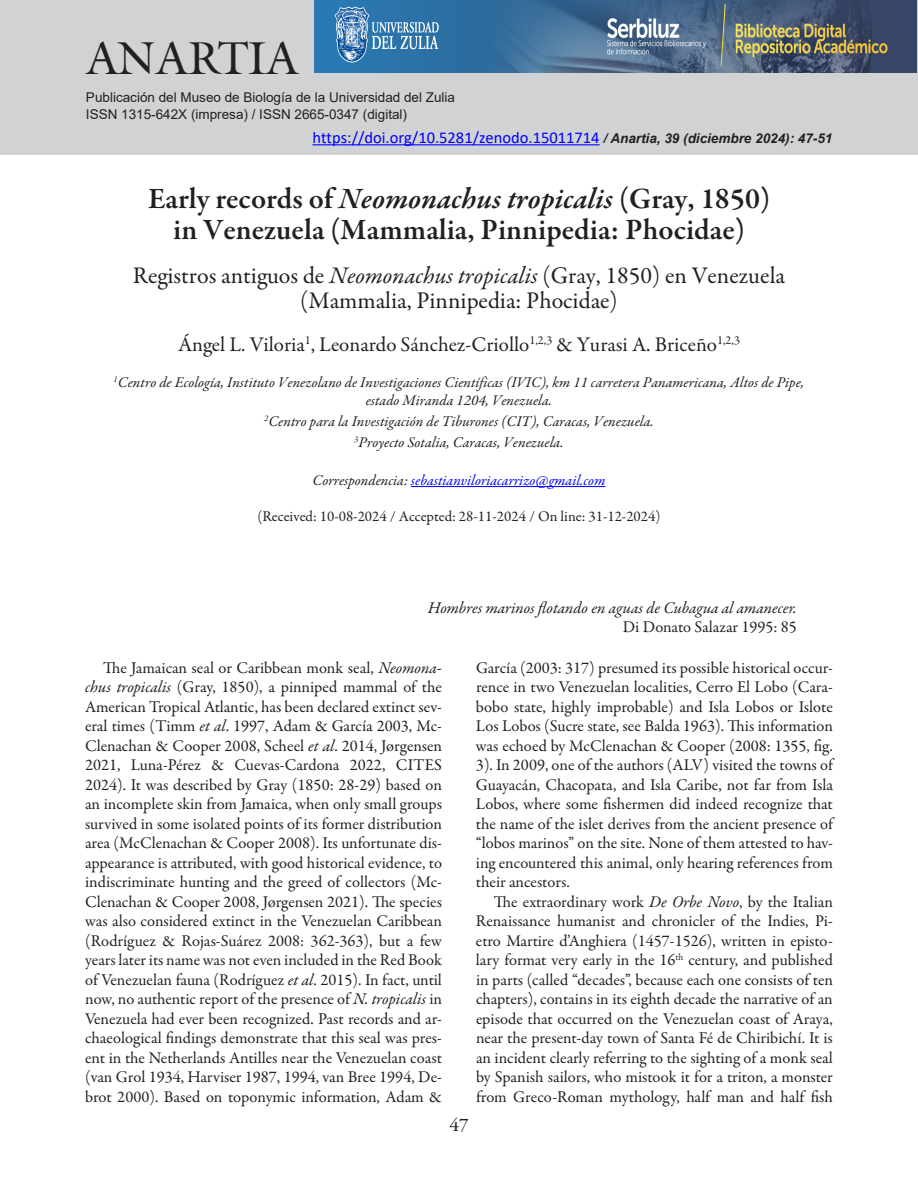
<style>
.page{position:relative;width:918px;height:1188px;background:#fff}
.page>*{position:absolute;margin:0;border:0;box-sizing:border-box;transform-origin:0 0}
.arriba_identi{font:45px "Galliard IT Cby BT";color:#231f20}
.titulos{font:600 30px/31.5px "Garamond Premr Pro";color:#231f20;text-align:center}
.titu-INGLES{font:24px/25.5px "Garamond Premr Pro";color:#231f20;text-align:center}
.autores{font:21px "Garamond Premr Pro";color:#231f20}
.t1{font:19.5px "Garamond Premr Pro";color:#231f20}
.body_inglés{font:16.5px/19.5px "Garamond Premr Pro";letter-spacing:-.005em;color:#231f20;text-align:justify}
.arriba_identi-3{font:16.5px "Calibri";color:#00f}
.body_inglés-2{font:italic 16.5px "Garamond Premr Pro";color:#231f20}
.aut-sit_CERRADO{font:italic 15px/18px "Garamond Premr Pro";color:#231f20;text-align:center}
.recibido{font:15px "Garamond Premr Pro";color:#231f20}
.autores_sitio{font:italic 15px "Garamond Premr Pro";color:#00f}
.autores_sitio-2{font:italic 15px "Garamond Premr Pro";color:#231f20}
.arriba_identi-2{font:13.5px "Arial";color:#231f20}
.s1{font-family:"Arial";font-weight:700;font-style:italic;font-size:13.5px;color:#231f20}
.s2{font-style:italic}
.s3{color:#231f20}
</style>
<div class="page">
<div style="left:0;top:0;width:918px;height:155px;background:#d1d2d4"></div>
<hr style="left:312px;top:144px;width:288px;height:1px;background:#00f">
<hr style="left:411px;top:486px;width:194px;height:1px;background:#00f">
<img style="left:314px;top:0;width:602px;height:73px">
<p class="arriba_identi" style="left:86px;top:29px;width:214px">ANARTIA</p>
<p class="arriba_identi-2" style="left:86px;top:88px;width:371px">Publicación del Museo de Biología de la Universidad del Zulia</p>
<p class="arriba_identi-2" style="left:86px;top:105px;width:323px">ISSN 1315-642X (impresa) / ISSN 2665-0347 (digital)</p>
<p class="arriba_identi-3" style="left:312px;top:126px;width:522px">https://doi.org/10.5281/zenodo.15011714 <span class="s1">/ Anartia, 39 (diciembre 2024): 47-51</span></p>
<p class="titulos" style="left:148px;top:183px;width:623px">Early records of <span class="s2">Neomonachus tropicalis</span> (Gray, 1850) in Venezuela (Mammalia, Pinnipedia: Phocidae)</p>
<p class="titu-INGLES" style="left:133px;top:263px;width:654px">Registros antiguos de <span class="s2">Neomonachus tropicalis</span> (Gray, 1850) en Venezuela (Mammalia, Pinnipedia: Phocidae)</p>
<p class="autores" style="left:178px;top:332px;width:563px">Ángel L. Viloria<sup>1</sup>, Leonardo Sánchez-Criollo<sup>1,2,3</sup> &amp; Yurasi A. Briceño<sup>1,2,3</sup></p>
<p class="aut-sit_CERRADO" style="left:114px;top:374px;width:692px"><sup>1</sup>Centro de Ecología, Instituto Venezolano de Investigaciones Científicas (IVIC), km 11 carretera Panamericana, Altos de Pipe, estado Miranda 1204, Venezuela.</p>
<p class="aut-sit_CERRADO" style="left:264px;top:413px;width:391px"><sup>2</sup>Centro para la Investigación de Tiburones (CIT), Caracas, Venezuela.</p>
<p class="autores_sitio-2" style="left:354px;top:433px;width:211px"><sup>3</sup>Proyecto Sotalia, Caracas, Venezuela.</p>
<p class="autores_sitio" style="left:313px;top:471px;width:294px"><span class="s3">Correspondencia:</span> sebastianviloriacarrizo@gmail.com</p>
<p class="recibido" style="left:257px;top:507px;width:405px">(Received: 10-08-2024 / Accepted: 28-11-2024 / On line: 31-12-2024)</p>
<p class="body_inglés-2" style="left:428px;top:597px;width:370px">Hombres marinos flotando en aguas de Cubagua al amanecer.</p>
<p class="body_inglés" style="left:623px;top:618px;width:176px">Di Donato Salazar 1995: 85</p>
<p class="body_inglés" style="left:476px;top:658px;width:358px">García (2003: 317) presumed its possible historical occur&shy;rence in two Venezuelan localities, Cerro El Lobo (Cara&shy;bobo state, highly improbable) and Isla Lobos or Islote Los Lobos (Sucre state, see Balda 1963). This information was echoed by McClenachan &amp; Cooper (2008: 1355, fig.<br>3). In 2009, one of the authors (ALV) visited the towns of Guayacán, Chacopata, and Isla Caribe, not far from Isla Lobos, where some fishermen did indeed recognize that the name of the islet derives from the ancient presence of “lobos marinos” on the site. None of them attested to hav&shy;ing encountered this animal, only hearing references from their ancestors.</p>
<p class="body_inglés" style="left:476px;top:892px;width:359px;text-indent:18px">The extraordinary work <span class="s2">De Orbe Novo</span>, by the Italian Renaissance humanist and chronicler of the Indies, Pi&shy;etro Martire d’Anghiera (1457-1526), written in episto&shy;lary format very early in the 16<sup>th</sup> century, and published in parts (called “decades”, because each one consists of ten chapters), contains in its eighth decade the narrative of an episode that occurred on the Venezuelan coast of Araya, near the present-day town of Santa Fé de Chiribichí. It is an incident clearly referring to the sighting of a monk seal by Spanish sailors, who mistook it for a triton, a monster from Greco-Roman mythology, half man and half fish</p>
<p class="body_inglés" style="left:85px;top:658px;width:359px;text-indent:18px">The Jamaican seal or Caribbean monk seal, <span class="s2">Neomona&shy;chus tropicalis</span> (Gray, 1850), a pinniped mammal of the American Tropical Atlantic, has been declared extinct sev&shy;eral times (Timm <span class="s2">et al</span>. 1997, Adam &amp; García 2003, Mc-Clenachan &amp; Cooper 2008, Scheel <span class="s2">et al</span>. 2014, Jørgensen 2021, Luna-Pérez &amp; Cuevas-Cardona 2022, CITES 2024). It was described by Gray (1850: 28-29) based on an incomplete skin from Jamaica, when only small groups survived in some isolated points of its former distribution area (McClenachan &amp; Cooper 2008). Its unfortunate dis&shy;appearance is attributed, with good historical evidence, to indiscriminate hunting and the greed of collectors (Mc-Clenachan &amp; Cooper 2008, Jørgensen 2021). The species was also considered extinct in the Venezuelan Caribbean (Rodríguez &amp; Rojas-Suárez 2008: 362-363), but a few years later its name was not even included in the Red Book of Venezuelan fauna (Rodríguez <span class="s2">et al</span>. 2015). In fact, until now, no authentic report of the presence of <span class="s2">N. tropicalis</span> in Venezuela had ever been recognized. Past records and ar&shy;chaeological findings demonstrate that this seal was pres&shy;ent in the Netherlands Antilles near the Venezuelan coast (van Grol 1934, Harviser 1987, 1994, van Bree 1994, De&shy;brot 2000). Based on toponymic information, Adam &amp;</p>
<p class="t1" style="left:450px;top:1113px;width:20px">47</p>
</div>
